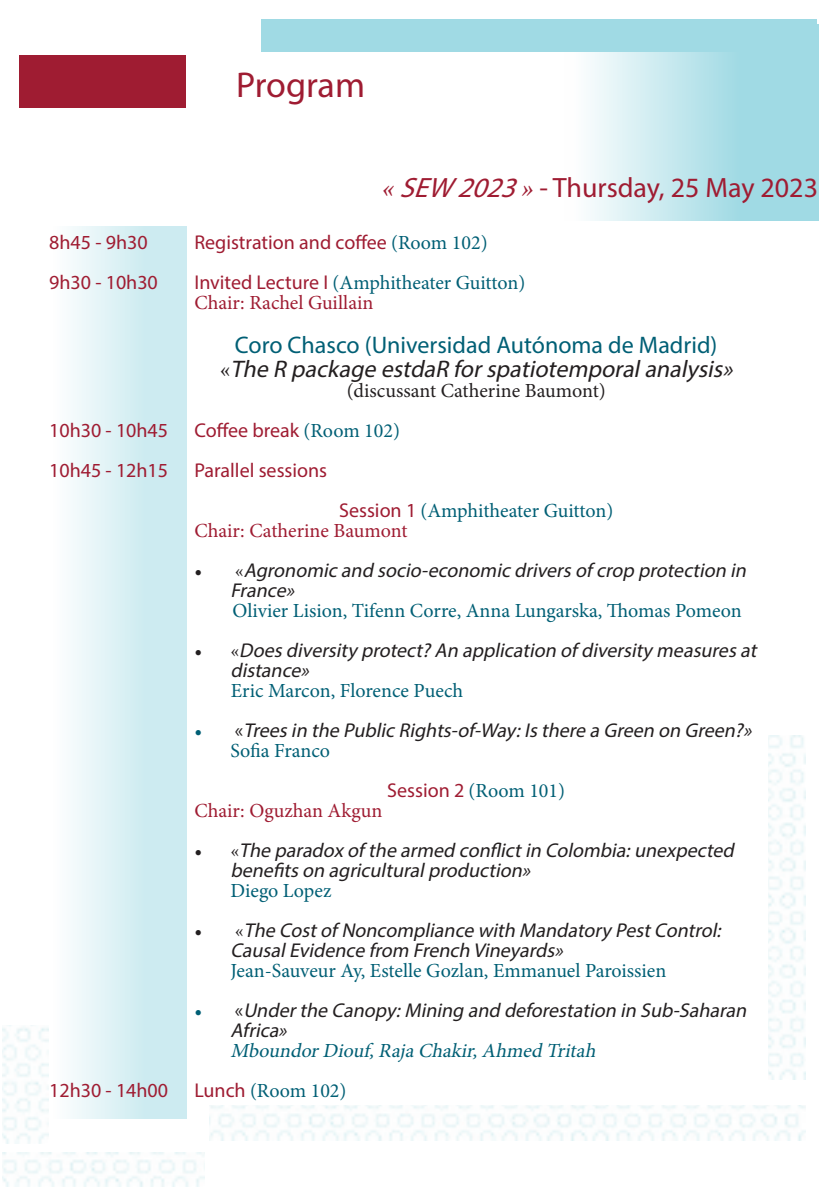
<style>
.page{position:relative;width:840px;height:1191px;background:#fff}
.page>*{position:absolute;margin:0;border:0;box-sizing:border-box;transform-origin:0 0}
.t1{font:36px "Myriad Pro";letter-spacing:-.005em;color:#9f1c32}
.t2{font:28px "Myriad Pro";color:#9f1c32}
.heures_programme{font:italic 24px "Myriad Pro";color:#231f20}
.heures_programme-2{font:24px "Myriad Pro";color:#005f75}
.t3{font:italic 20px/20px "Myriad Pro";color:#231f20}
.heures_programme-3{font:20px "Myriad Pro";color:#9f1c32}
.heures_programme-4{font:20px "Minion Pro";letter-spacing:-.005em;color:#005f75}
.texte-programme{font:20px "Minion Pro";letter-spacing:-.005em;color:#005f75}
.heures_programme-5{font:20px "Minion Pro";color:#9f1c32}
.heures_programme-6{font:20px "Minion Pro";letter-spacing:-.005em;color:#231f20}
.s1{font-family:"Minion Pro";font-style:italic}
.s2{font-style:italic}
.s3{font-family:"Minion Pro";color:#005f75}
.s4{font-family:"Myriad Pro";color:#9f1c32}
.s5{font-family:"Minion Pro";font-style:normal}
.s6{font-family:"Minion Pro";font-style:normal;color:#005f75}
.s7{font-style:normal}
</style>
<div class="page">
<div style="left:19px;top:55px;width:167px;height:52px;background:#9f1c32"></div>
<svg style="left:564px;top:25px;width:254px;height:196px;background:#c2e7ed"></svg>
<div style="left:48px;top:227px;width:138px;height:892px;background:linear-gradient(to right,#fcfefe,#c3e7ee)"></div>
<div style="left:261px;top:19px;width:555px;height:32px;background:#a0dae4"></div>
<img style="left:209px;top:1106px;width:596px;height:34px">
<img style="left:768px;top:736px;width:37px;height:343px">
<img style="left:2px;top:1152px;width:202px;height:34px">
<img style="left:2px;top:1026px;width:47px;height:117px">
<p class="t1" style="left:236px;top:62px;width:130px">Program</p>
<p class="heures_programme-3" style="left:49px;top:230px;width:100px">8h45 - 9h30</p>
<p class="heures_programme-3" style="left:49px;top:270px;width:110px">9h30 - 10h30</p>
<p class="heures_programme-3" style="left:49px;top:418px;width:120px">10h30 - 10h45</p>
<p class="heures_programme-3" style="left:49px;top:458px;width:120px">10h45 - 12h15</p>
<p class="heures_programme-3" style="left:49px;top:1078px;width:120px">12h30 - 14h00</p>
<p class="t2" style="left:380px;top:170px;width:438px"><span class="s1">«</span><span class="s2">SEW 2023</span><span class="s1">»</span>- Thursday, 25 May 2023</p>
<p class="heures_programme-3" style="left:194px;top:230px;width:294px">Registration and coffee <span class="s3">(Room 102)</span></p>
<p class="heures_programme-4" style="left:194px;top:269px;width:332px"><span class="s4">Invited Lecture I</span> (Amphitheater Guitton)</p>
<p class="heures_programme-5" style="left:194px;top:289px;width:180px">Chair: Rachel Guillain</p>
<p class="heures_programme-2" style="left:235px;top:330px;width:484px">Coro Chasco (Universidad Autónoma de Madrid)</p>
<p class="heures_programme" style="left:220px;top:354px;width:519px"><span class="s5">«</span> The R package estdaR forspatiotemporalanalysis»</p>
<p class="heures_programme-6" style="left:346px;top:377px;width:260px">(discussant Catherine Baumont)</p>
<p class="heures_programme-3" style="left:194px;top:418px;width:207px">Coffee break <span class="s3">(Room 102)</span></p>
<p class="heures_programme-3" style="left:194px;top:458px;width:134px">Parallel sessions</p>
<p class="heures_programme-4" style="left:339px;top:497px;width:275px"><span class="s4">Session 1</span> (Amphitheater Guitton)</p>
<p class="heures_programme-5" style="left:194px;top:517px;width:214px">Chair: Catherine Baumont</p>
<p class="t3" style="left:230px;top:560px;width:521px;text-indent:-36px"><span class="s5">• «</span> Agronomic and socio-economic driversof crop protection in<br>France»</p>
<p class="texte-programme" style="left:232px;top:597px;width:510px">Olivier Lision, Tifenn Corre, Anna Lungarska, Thomas Pomeon</p>
<p class="t3" style="left:230px;top:640px;width:532px;text-indent:-36px"><span class="s5">• «</span> Doesdiversity protect?An application of diversity measuresat distance»</p>
<p class="texte-programme" style="left:230px;top:677px;width:234px">Eric Marcon, Florence Puech</p>
<p class="t3" style="left:230px;top:720px;width:527px;text-indent:-36px"><span class="s6">•</span> <span class="s7">«</span> Treesin the Public Rights-of-Way:Isthere a Green on Green?»<br><span class="s6">Sofia Franco</span></p>
<p class="heures_programme-4" style="left:387px;top:777px;width:179px"><span class="s4">Session 2</span> (Room 101)</p>
<p class="heures_programme-5" style="left:194px;top:797px;width:189px">Chair: Oguzhan Akgun</p>
<p class="t3" style="left:230px;top:840px;width:509px;text-indent:-36px"><span class="s5">• «</span> The paradox of the armed conflictin Colombia:unexpected benefitson agriculturalproduction»<br><span class="s6">Diego Lopez</span></p>
<p class="t3" style="left:230px;top:920px;width:496px;text-indent:-36px"><span class="s5">• «</span> The Costof Noncompliance with Mandatory PestControl:<br>CausalEvidence from French Vineyards»<br><span class="s6">Jean-Sauveur Ay, Estelle Gozlan, Emmanuel Paroissien</span></p>
<p class="t3" style="left:230px;top:1000px;width:522px;text-indent:-36px"><span class="s6">•</span> <span class="s7">«</span> Underthe Canopy:Mining and deforestation in Sub-Saharan<br>Africa»<br><span class="s3">MboundorDiouf,Raj aChakir,Ahmed Tritah</span></p>
<p class="heures_programme-4" style="left:194px;top:1077px;width:153px"><span class="s4">Lunch</span> (Room 102)</p>
</div>
